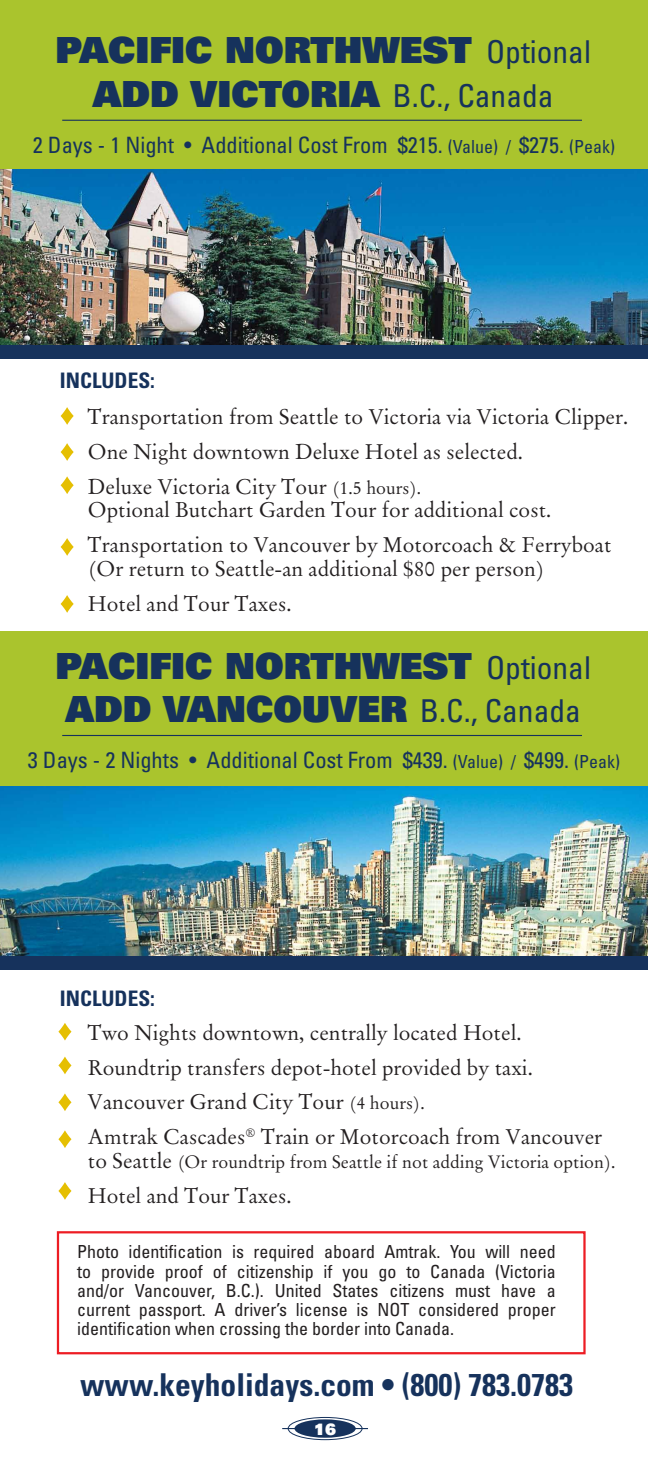
<style>
.page{position:relative;width:648px;height:1458px;background:#fff}
.page>*{position:absolute;margin:0;border:0;box-sizing:border-box;transform-origin:0 0}
.t1{font:900 36px/43.2px "Univers";color:#16325c;text-align:center}
.t2{font:700 condensed 31.5px "Univers";color:#16325c}
.t3{font:condensed 22.5px "Univers";color:#16325c}
.t4{font:21.38px/34.9px "Garamand Classic";color:#231f20}
.t5{font:700 condensed 21.38px "Univers";color:#16325c}
.t6{font:condensed 18px/19.1px "Univers";color:#231f20;text-align:justify}
.t7{font:18px "Garamand Classic";color:#231f20}
.t8{font:900 15.75px "Univers";color:#fff}
.s1{font-weight:400;font-stretch:condensed;font-size:31.5px}
.s2{font-size:18px}
.s3{font-size:21.38px}
</style>
<div class="page">
<div style="left:288px;top:1417px;width:74px;height:23px;border:1px solid #16325c;border-radius:50%"></div>
<hr style="left:282px;top:1428px;width:86px;height:1px;background:#16325c">
<div style="left:295px;top:1419px;width:61px;height:19px;background:#16325c;border-radius:50%"></div>
<img style="left:0;top:786px;width:648px;height:171px">
<img style="left:0;top:169px;width:648px;height:177px">
<div style="left:0;top:0;width:648px;height:169px;background:#aac42d"></div>
<hr style="left:62px;top:120px;width:520px;height:1px;background:#16325c">
<div style="left:57px;top:1231px;width:529px;height:123px;border:2px solid #ed1d24"></div>
<svg style="left:61px;top:407px;width:13px;height:18px"></svg>
<svg style="left:61px;top:443px;width:13px;height:18px"></svg>
<svg style="left:61px;top:538px;width:13px;height:18px"></svg>
<svg style="left:61px;top:476px;width:13px;height:18px"></svg>
<svg style="left:61px;top:595px;width:13px;height:18px"></svg>
<div style="left:0;top:631px;width:648px;height:155px;background:#aac42d"></div>
<svg style="left:58px;top:1023px;width:14px;height:18px"></svg>
<svg style="left:58px;top:1057px;width:14px;height:17px"></svg>
<svg style="left:58px;top:1130px;width:14px;height:18px"></svg>
<svg style="left:58px;top:1093px;width:14px;height:18px"></svg>
<div style="left:0;top:957px;width:648px;height:13px;background:#16325c"></div>
<hr style="left:62px;top:735px;width:520px;height:1px;background:#16325c">
<div style="left:0;top:346px;width:648px;height:13px;background:#16325c"></div>
<svg style="left:58px;top:1182px;width:14px;height:18px"></svg>
<h1 class="t1" style="left:55px;top:28px;width:537px">PACIFIC NORTHWEST <span class="s1">Optional<br></span>ADD VICTORIA <span class="s1">B.C., Canada</span></h1>
<p class="t3" style="left:33px;top:131px;width:584px">2 Days - 1 Night • Additional Cost From $215. <span class="s2">(Value) /</span> $275. <span class="s2">(Peak)</span></p>
<p class="t5" style="left:60px;top:367px;width:97px">INCLUDES:</p>
<p class="t4" style="left:88px;top:399px;width:542px">Transportation from Seattle to Victoria via Victoria Clipper.<br>One Night downtown Deluxe Hotel as selected.<br>Deluxe Victoria City Tour <span class="s2">(1.5 hours).</span></p>
<p class="t4" style="left:88px;top:492px;width:525px">Optional Butchart Garden Tour for additional cost.<br>Transportation to Vancouver by Motorcoach &amp; Ferryboat</p>
<p class="t4" style="left:88px;top:551px;width:458px">(Or return to Seattle-an additional $80 per person)<br>Hotel and Tour Taxes.</p>
<h1 class="t1" style="left:55px;top:643px;width:537px;text-align:left">PACIFIC NORTHWEST <span class="s1">Optional<br></span>ADD VANCOUVER <span class="s1">B.C., Canada</span></h1>
<p class="t3" style="left:28px;top:746px;width:594px">3 Days - 2 Nights • Additional Cost From $439. <span class="s2">(Value) /</span> $499. <span class="s2">(Peak)</span></p>
<p class="t5" style="left:60px;top:986px;width:97px">INCLUDES:</p>
<p class="t4" style="left:88px;top:1015px;width:516px">Two Nights downtown, centrally located Hotel.<br>Roundtrip transfers depot-hotel provided by taxi.<br>Vancouver Grand City Tour <span class="s2">(4 hours).<br></span>Amtrak Cascades<sup>®</sup> Train or Motorcoach from Vancouver</p>
<p class="t7" style="left:88px;top:1150px;width:529px"><span class="s3">to Seattle</span> (Or roundtrip from Seattle if not adding Victoria option).</p>
<p class="t4" style="left:88px;top:1178px;width:205px">Hotel and Tour Taxes.</p>
<p class="t6" style="left:77px;top:1242px;width:480px">Photo identification is required aboard Amtrak. You will need to provide proof of citizenship if you go to Canada (Victoria and/or Vancouver, B.C.). United States citizens must have a current passport. A driver’s license is NOT considered proper identification when crossing the border into Canada.</p>
<h2 class="t2" style="left:80px;top:1365px;width:495px">www.keyholidays.com • (800) 783.0783</h2>
<p class="t8" style="left:314px;top:1419px;width:24px">16</p>
</div>
